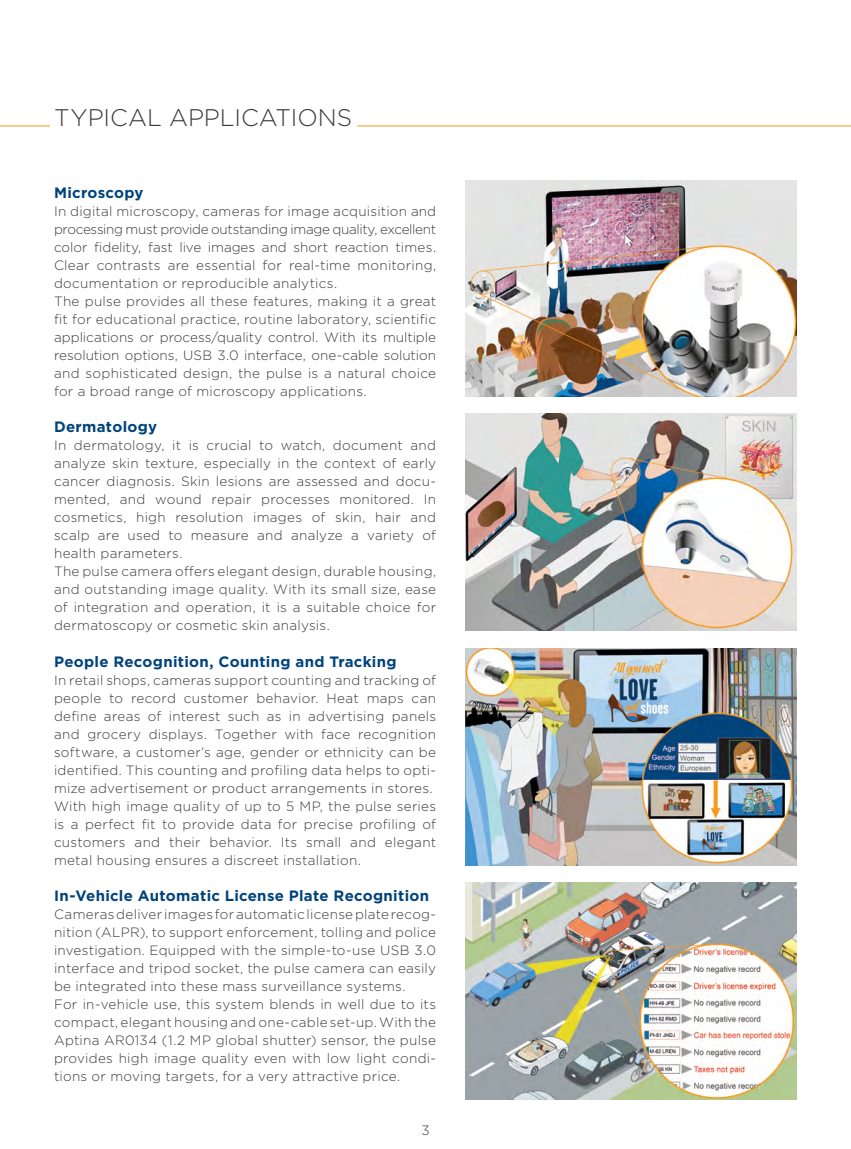
<style>
.page{position:relative;width:851px;height:1149px;background:#fff}
.page>*{position:absolute;margin:0;border:0;box-sizing:border-box;transform-origin:0 0}
.t1{font:300 24px "Gotham";color:#3b3b3a}
.t2{font:700 15px "Gotham";letter-spacing:.02em;color:#00437c}
.t3{font:300 13.5px/18px "Gotham";letter-spacing:.015em;color:#3b3b3a}
</style>
<div class="page">
<hr style="left:0;top:125px;width:850px;height:1px;background:#f59d1f">
<img style="left:466px;top:648px;width:330px;height:217px">
<img style="left:466px;top:180px;width:330px;height:216px">
<img style="left:466px;top:413px;width:330px;height:217px">
<img style="left:466px;top:882px;width:330px;height:217px">
<div style="left:50px;top:94px;width:306px;height:36px;background:#fff"></div>
<h1 class="t1" style="left:54px;top:102px;width:299px">TYPICAL APPLICATIONS</h1>
<p class="t2" style="left:54px;top:183px;width:91px">Microscopy</p>
<p class="t3" style="left:54px;top:202px;width:383px">In digital microscopy, cameras for image acquisition and processing must provide outstanding image quality, excellent color fidelity, fast live images and short reaction times.<br>Clear contrasts are essential for real-time monitoring, documentation or reproducible analytics.<br>The pulse provides all these features, making it a great fit for educational practice, routine laboratory, scientific applications or process/quality control. With its multiple resolution options, USB 3.0 interface, one-cable solution and sophisticated design, the pulse is a natural choice for a broad range of microscopy applications.</p>
<p class="t2" style="left:54px;top:417px;width:104px">Dermatology</p>
<p class="t3" style="left:54px;top:436px;width:383px">In dermatology, it is crucial to watch, document and analyze skin texture, especially in the context of early cancer diagnosis. Skin lesions are assessed and docu&shy;mented, and wound repair processes monitored. In cosmetics, high resolution images of skin, hair and scalp are used to measure and analyze a variety of health parameters.<br>The pulse camera offers elegant design, durable housing, and outstanding image quality. With its small size, ease of integration and operation, it is a suitable choice for dermatoscopy or cosmetic skin analysis.</p>
<p class="t2" style="left:54px;top:651px;width:344px">People Recognition, Counting and Tracking</p>
<p class="t3" style="left:54px;top:670px;width:383px">In retail shops, cameras support counting and tracking of people to record customer behavior. Heat maps can define areas of interest such as in advertising panels and grocery displays. Together with face recognition software, a customer’s age, gender or ethnicity can be identified. This counting and profiling data helps to opti&shy;mize advertisement or product arrangements in stores.<br>With high image quality of up to 5 MP, the pulse series is a perfect fit to provide data for precise profiling of customers and their behavior. Its small and elegant metal housing ensures a discreet installation.</p>
<p class="t2" style="left:54px;top:885px;width:376px">In-Vehicle Automatic License Plate Recognition</p>
<p class="t3" style="left:54px;top:904px;width:383px">Cameras deliver images for automatic license plate recog&shy;nition (ALPR), to support enforcement, tolling and police investigation. Equipped with the simple-to-use USB 3.0 interface and tripod socket, the pulse camera can easily be integrated into these mass surveillance systems.<br>For in-vehicle use, this system blends in well due to its compact, elegant housing and one-cable set-up. With the Aptina AR0134 (1.2 MP global shutter) sensor, the pulse provides high image quality even with low light condi&shy;tions or moving targets, for a very attractive price.</p>
<p class="t3" style="left:421px;top:1120px;width:10px">3</p>
</div>
